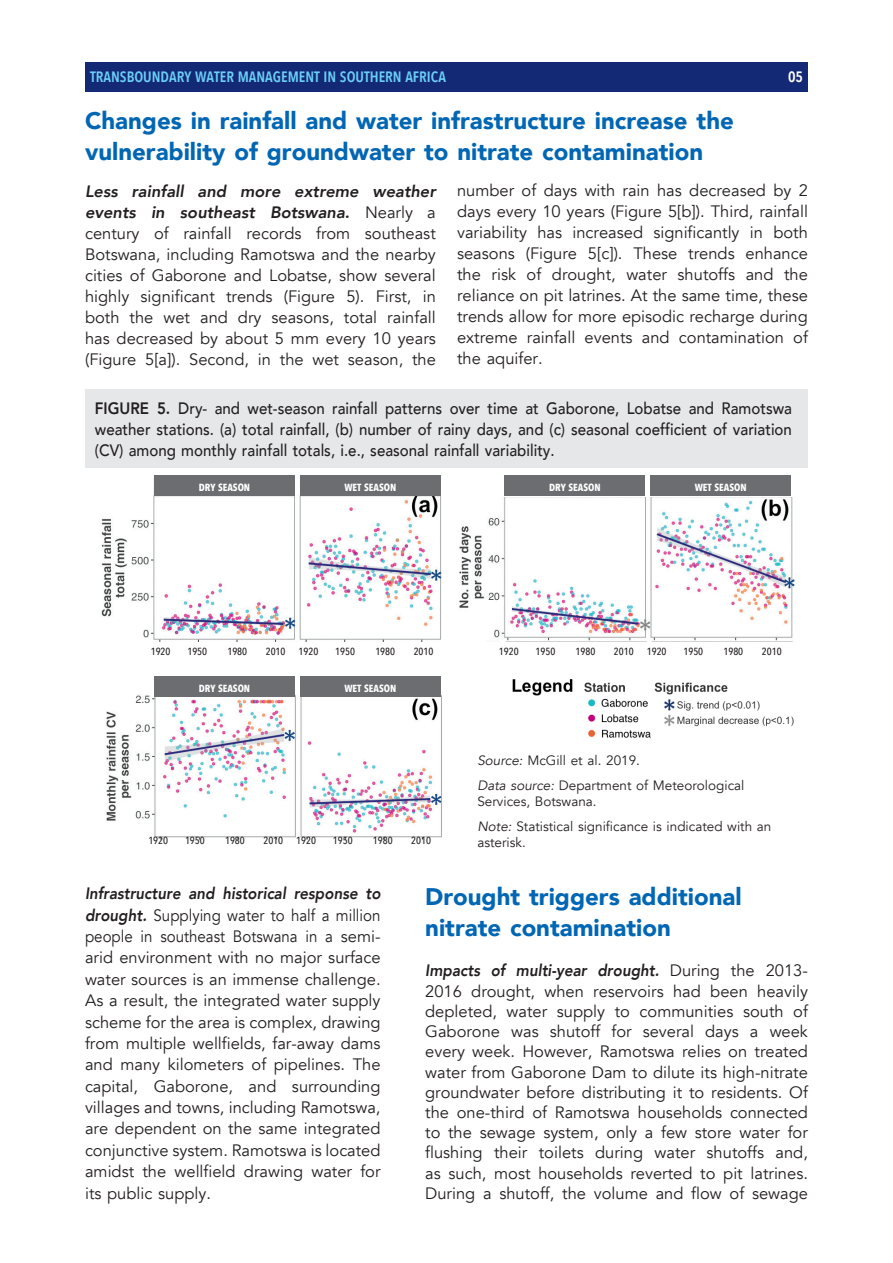
<style>
.page{position:relative;width:893px;height:1263px;background:#fff}
.page>*{position:absolute;margin:0;border:0;box-sizing:border-box;transform-origin:0 0}
.t1{font:900 24px/31.5px "Avenir";color:#0166b3}
.t2{font:16.5px/21px "Avenir";color:#231f20;text-align:justify}
.t3{font:16.5px/21.3px "Avenir";color:#231f20;text-align:justify;scale:.91 1}
.t4{font:500 16.5px/21px "Avenir";color:#231f20;text-align:justify;scale:.91 1}
.t5{font:600 15px "Avenir Next Condensed";color:#6bcff6}
.t6{font:600 15px "Avenir Next Condensed";color:#fff}
.t7{font:13.5px/24.8px "Avenir";color:#231f20}
.t8{font:500 10.35px "Avenir Next Condensed";color:#231f20}
.t9{font:700 10.35px "Avenir Next Condensed";color:#fff}
.s1{font-weight:800;font-style:italic}
.s2{font-weight:800}
.s3{font-style:italic}
</style>
<div class="page">
<div style="left:85px;top:389px;width:723px;height:79px;background:#e6e7e9"></div>
<img style="left:101px;top:477px;width:341px;height:164px">
<img style="left:106px;top:695px;width:336px;height:145px">
<img style="left:441px;top:679px;width:353px;height:67px">
<img style="left:459px;top:498px;width:336px;height:143px">
<div style="left:154px;top:475px;width:141px;height:20px;background:#6c6d70"></div>
<div style="left:504px;top:476px;width:141px;height:20px;background:#6c6d70"></div>
<div style="left:300px;top:475px;width:141px;height:20px;background:#6c6d70"></div>
<div style="left:650px;top:476px;width:141px;height:20px;background:#6c6d70"></div>
<div style="left:154px;top:676px;width:141px;height:20px;background:#6c6d70"></div>
<div style="left:300px;top:676px;width:141px;height:20px;background:#6c6d70"></div>
<div style="left:85px;top:62px;width:723px;height:29px;background:#142975"></div>
<p class="t5" style="left:90px;top:63px;width:357px">TRANSBOUNDARY WATER MANAGEMENT IN SOUTHERN AFRICA</p>
<p class="t6" style="left:788px;top:64px;width:16px">05</p>
<h1 class="t1" style="left:85px;top:104px;width:650px">Changes in rainfall and water infrastructure increase the vulnerability of groundwater to nitrate contamination</h1>
<p class="t2" style="left:85px;top:182px;width:352px"><span class="s1">Less rainfall and more extreme weather events in southeast Botswana.</span> Nearly a century of rainfall records from southeast Botswana, including Ramotswa and the nearby cities of Gaborone and Lobatse, show several highly significant trends (Figure 5). First, in both the wet and dry seasons, total rainfall has decreased by about 5 mm every 10 years (Figure 5[a]). Second, in the wet season, the</p>
<p class="t2" style="left:457px;top:180px;width:352px">number of days with rain has decreased by 2 days every 10 years (Figure 5[b]). Third, rainfall variability has increased significantly in both seasons (Figure 5[c]). These trends enhance the risk of drought, water shutoffs and the reliance on pit latrines. At the same time, these trends allow for more episodic recharge during extreme rainfall events and contamination of the aquifer.</p>
<p class="t4" style="left:95px;top:396px;width:767px"><span class="s2">FIGURE 5.</span> Dry- and wet-season rainfall patterns over time at Gaborone, Lobatse and Ramotswa weather stations. (a) total rainfall, (b) number of rainy days, and (c) seasonal coefficient of variation (CV) among monthly rainfall totals, i.e., seasonal rainfall variability.</p>
<p class="t9" style="left:199px;top:481px;width:53px">DRY SEASON</p>
<p class="t9" style="left:344px;top:481px;width:53px">WET SEASON</p>
<p class="t9" style="left:549px;top:481px;width:53px">DRY SEASON</p>
<p class="t9" style="left:695px;top:481px;width:53px">WET SEASON</p>
<p class="t8" style="left:151px;top:645px;width:21px">1920</p>
<p class="t8" style="left:499px;top:645px;width:21px">1920</p>
<p class="t8" style="left:187px;top:645px;width:21px">1950</p>
<p class="t8" style="left:535px;top:645px;width:21px">1950</p>
<p class="t8" style="left:227px;top:645px;width:21px">1980</p>
<p class="t8" style="left:575px;top:645px;width:21px">1980</p>
<p class="t8" style="left:266px;top:645px;width:21px">2010</p>
<p class="t8" style="left:614px;top:645px;width:21px">2010</p>
<p class="t8" style="left:299px;top:645px;width:21px">1920</p>
<p class="t8" style="left:647px;top:645px;width:21px">1920</p>
<p class="t8" style="left:335px;top:645px;width:21px">1950</p>
<p class="t8" style="left:683px;top:645px;width:21px">1950</p>
<p class="t8" style="left:375px;top:645px;width:21px">1980</p>
<p class="t8" style="left:723px;top:645px;width:21px">1980</p>
<p class="t8" style="left:414px;top:645px;width:21px">2010</p>
<p class="t8" style="left:762px;top:645px;width:21px">2010</p>
<p class="t9" style="left:199px;top:682px;width:53px">DRY SEASON</p>
<p class="t9" style="left:344px;top:682px;width:53px">WET SEASON</p>
<p class="t8" style="left:148px;top:834px;width:21px">1920</p>
<p class="t8" style="left:185px;top:834px;width:21px">1950</p>
<p class="t8" style="left:225px;top:834px;width:21px">1980</p>
<p class="t8" style="left:263px;top:834px;width:21px">2010</p>
<p class="t8" style="left:296px;top:834px;width:21px">1920</p>
<p class="t8" style="left:333px;top:834px;width:21px">1950</p>
<p class="t8" style="left:373px;top:834px;width:21px">1980</p>
<p class="t8" style="left:411px;top:834px;width:21px">2010</p>
<p class="t7" style="left:477px;top:749px;width:268px"><span class="s3">Source:</span> McGill et al. 2019.<br><span class="s3">Data source:</span> Department of Meteorological</p>
<p class="t7" style="left:477px;top:789px;width:296px">Services, Botswana.<br><span class="s3">Note:</span> Statistical significance is indicated with an</p>
<p class="t7" style="left:477px;top:830px;width:50px">asterisk.</p>
<p class="t3" style="left:85px;top:883px;width:326px"><span class="s1">Infrastructure and historical response to drought.</span> Supplying water to half a million people in southeast Botswana in a semi&shy;arid environment with no major surface water sources is an immense challenge.<br>As a result, the integrated water supply scheme for the area is complex, drawing from multiple wellfields, far-away dams and many kilometers of pipelines. The capital, Gaborone, and surrounding villages and towns, including Ramotswa, are dependent on the same integrated conjunctive system. Ramotswa is located amidst the wellfield drawing water for its public supply.</p>
<h1 class="t1" style="left:425px;top:880px;width:318px">Drought triggers additional nitrate contamination</h1>
<p class="t2" style="left:425px;top:961px;width:384px;line-height:20.2px"><span class="s1">Impacts of multi-year drought.</span> During the 2013- 2016 drought, when reservoirs had been heavily depleted, water supply to communities south of Gaborone was shutoff for several days a week every week. However, Ramotswa relies on treated water from Gaborone Dam to dilute its high-nitrate groundwater before distributing it to residents. Of the one-third of Ramotswa households connected to the sewage system, only a few store water for flushing their toilets during water shutoffs and, as such, most households reverted to pit latrines.<br>During a shutoff, the volume and flow of sewage</p>
</div>
